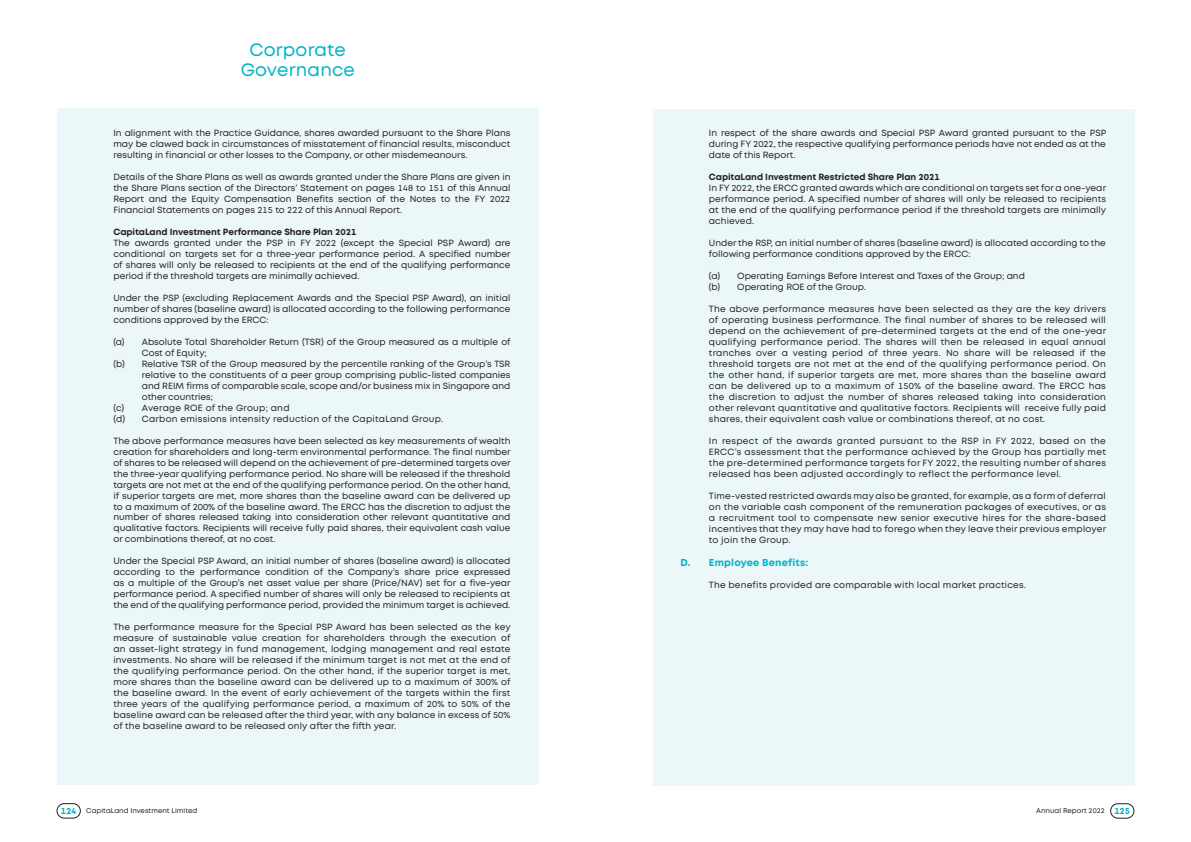
<style>
.page{position:relative;width:1191px;height:842px;background:#fff}
.page>*{position:absolute;margin:0;border:0;box-sizing:border-box;transform-origin:0 0}
.t1{font:18px/20px "Mont";letter-spacing:.01em;color:#00b3c5;text-align:center}
.t2{font:700 10px "Mont";letter-spacing:.02em;color:#00b3c5}
.t3{font:9px/11px "Mont";color:#231f20;text-align:justify}
.t4{font:700 9px "Mont";letter-spacing:-.005em;color:#231f20}
.t5{font:9px "Mont";letter-spacing:.025em;color:#231f20}
.t6{font:9px "Mont";letter-spacing:.02em;color:#231f20}
.t7{font:7px "Mont";color:#231f20}
.s1{font-weight:700;font-size:9px;color:#00b3c5}
</style>
<div class="page">
<div style="left:57px;top:108px;width:481px;height:677px;background:#ecf7f9"></div>
<div style="left:653px;top:109px;width:481px;height:676px;background:#ecf7f9"></div>
<div style="left:57px;top:803px;width:24px;height:15px;border:1px solid #231f20;border-radius:7px"></div>
<div style="left:1110px;top:803px;width:24px;height:15px;border:1px solid #231f20;border-radius:7px"></div>
<h1 class="t1" style="left:241px;top:39px;width:116px">Corporate<br>Governance</h1>
<p class="t3" style="left:113px;top:127px;width:398px">In alignment with the Practice Guidance, shares awarded pursuant to the Share Plans may be clawed back in circumstances of misstatement of financial results, misconduct resulting in financial or other losses to the Company, or other misdemeanours.</p>
<p class="t3" style="left:113px;top:171px;width:398px">Details of the Share Plans as well as awards granted under the Share Plans are given in the Share Plans section of the Directors’ Statement on pages 148 to 151 of this Annual Report and the Equity Compensation Benefits section of the Notes to the FY 2022<br>Financial Statements on pages 215 to 222 of this Annual Report.</p>
<p class="t4" style="left:113px;top:225px;width:244px">CapitaLand Investment Performance Share Plan 2021</p>
<p class="t3" style="left:113px;top:237px;width:399px">The awards granted under the PSP in FY 2022 (except the Special PSP Award) are conditional on targets set for a three-year performance period. A specified number of shares will only be released to recipients at the end of the qualifying performance period if the threshold targets are minimally achieved.</p>
<p class="t3" style="left:113px;top:292px;width:398px">Under the PSP (excluding Replacement Awards and the Special PSP Award), an initial number of shares (baseline award) is allocated according to the following performance conditions approved by the ERCC:</p>
<p class="t3" style="left:113px;top:336px;width:399px">(a) Absolute Total Shareholder Return (TSR) of the Group measured as a multiple of</p>
<p class="t3" style="left:142px;top:347px;width:67px">Cost of Equity;</p>
<p class="t3" style="left:113px;top:358px;width:398px">(b) Relative TSR of the Group measured by the percentile ranking of the Group’s TSR</p>
<p class="t3" style="left:142px;top:369px;width:370px">relative to the constituents of a peer group comprising public-listed companies</p>
<p class="t3" style="left:142px;top:380px;width:370px">and REIM firms of comparable scale, scope and/or business mix in Singapore and</p>
<p class="t3" style="left:142px;top:391px;width:73px">other countries;</p>
<p class="t5" style="left:113px;top:402px;width:178px">(c) Average ROE of the Group; and</p>
<p class="t5" style="left:113px;top:413px;width:331px">(d) Carbon emissions intensity reduction of the CapitaLand Group.</p>
<p class="t3" style="left:113px;top:435px;width:399px">The above performance measures have been selected as key measurements of wealth creation for shareholders and long-term environmental performance. The final number of shares to be released will depend on the achievement of pre-determined targets over the three-year qualifying performance period. No share will be released if the threshold targets are not met at the end of the qualifying performance period. On the other hand, if superior targets are met, more shares than the baseline award can be delivered up to a maximum of 200% of the baseline award. The ERCC has the discretion to adjust the number of shares released taking into consideration other relevant quantitative and qualitative factors. Recipients will receive fully paid shares, their equivalent cash value or combinations thereof, at no cost.</p>
<p class="t3" style="left:113px;top:556px;width:399px">Under the Special PSP Award, an initial number of shares (baseline award) is allocated according to the performance condition of the Company’s share price expressed as a multiple of the Group’s net asset value per share (Price/NAV) set for a five-year performance period. A specified number of shares will only be released to recipients at the end of the qualifying performance period, provided the minimum target is achieved.</p>
<p class="t3" style="left:113px;top:622px;width:399px">The performance measure for the Special PSP Award has been selected as the key measure of sustainable value creation for shareholders through the execution of an asset-light strategy in fund management, lodging management and real estate investments. No share will be released if the minimum target is not met at the end of the qualifying performance period. On the other hand, if the superior target is met, more shares than the baseline award can be delivered up to a maximum of 300% of the baseline award. In the event of early achievement of the targets within the first three years of the qualifying performance period, a maximum of 20% to 50% of the baseline award can be released after the third year, with any balance in excess of 50% of the baseline award to be released only after the fifth year.</p>
<p class="t3" style="left:709px;top:127px;width:399px">In respect of the share awards and Special PSP Award granted pursuant to the PSP during FY 2022, the respective qualifying performance periods have not ended as at the date of this Report.</p>
<p class="t4" style="left:709px;top:170px;width:232px">CapitaLand Investment Restricted Share Plan 2021</p>
<p class="t3" style="left:709px;top:182px;width:399px">In FY 2022, the ERCC granted awards which are conditional on targets set for a one-year performance period. A specified number of shares will only be released to recipients at the end of the qualifying performance period if the threshold targets are minimally achieved.</p>
<p class="t3" style="left:709px;top:237px;width:398px">Under the RSP, an initial number of shares (baseline award) is allocated according to the following performance conditions approved by the ERCC:</p>
<p class="t3" style="left:709px;top:270px;width:317px">(a) Operating Earnings Before Interest and Taxes of the Group; and (b) Operating ROE of the Group.</p>
<p class="t3" style="left:709px;top:303px;width:399px">The above performance measures have been selected as they are the key drivers of operating business performance. The final number of shares to be released will depend on the achievement of pre-determined targets at the end of the one-year qualifying performance period. The shares will then be released in equal annual tranches over a vesting period of three years. No share will be released if the threshold targets are not met at the end of the qualifying performance period. On the other hand, if superior targets are met, more shares than the baseline award can be delivered up to a maximum of 150% of the baseline award. The ERCC has the discretion to adjust the number of shares released taking into consideration other relevant quantitative and qualitative factors. Recipients will receive fully paid shares, their equivalent cash value or combinations thereof, at no cost.</p>
<p class="t3" style="left:709px;top:435px;width:398px">In respect of the awards granted pursuant to the RSP in FY 2022, based on the ERCC’s assessment that the performance achieved by the Group has partially met the pre-determined performance targets for FY 2022, the resulting number of shares released has been adjusted accordingly to reflect the performance level.</p>
<p class="t3" style="left:709px;top:491px;width:399px">Time-vested restricted awards may also be granted, for example, as a form of deferral on the variable cash component of the remuneration packages of executives, or as a recruitment tool to compensate new senior executive hires for the share-based incentives that they may have had to forego when they leave their previous employer to join the Group.</p>
<p class="t2" style="left:680px;top:556px;width:129px">D. Employee Benefits:</p>
<p class="t6" style="left:709px;top:579px;width:319px">The benefits provided are comparable with local market practices.</p>
<p class="t7" style="left:61px;top:806px;width:138px"><span class="s1">124</span> CapitaLand Investment Limited</p>
<p class="t7" style="left:1036px;top:806px;width:95px">Annual Report 2022 <span class="s1">125</span></p>
</div>
